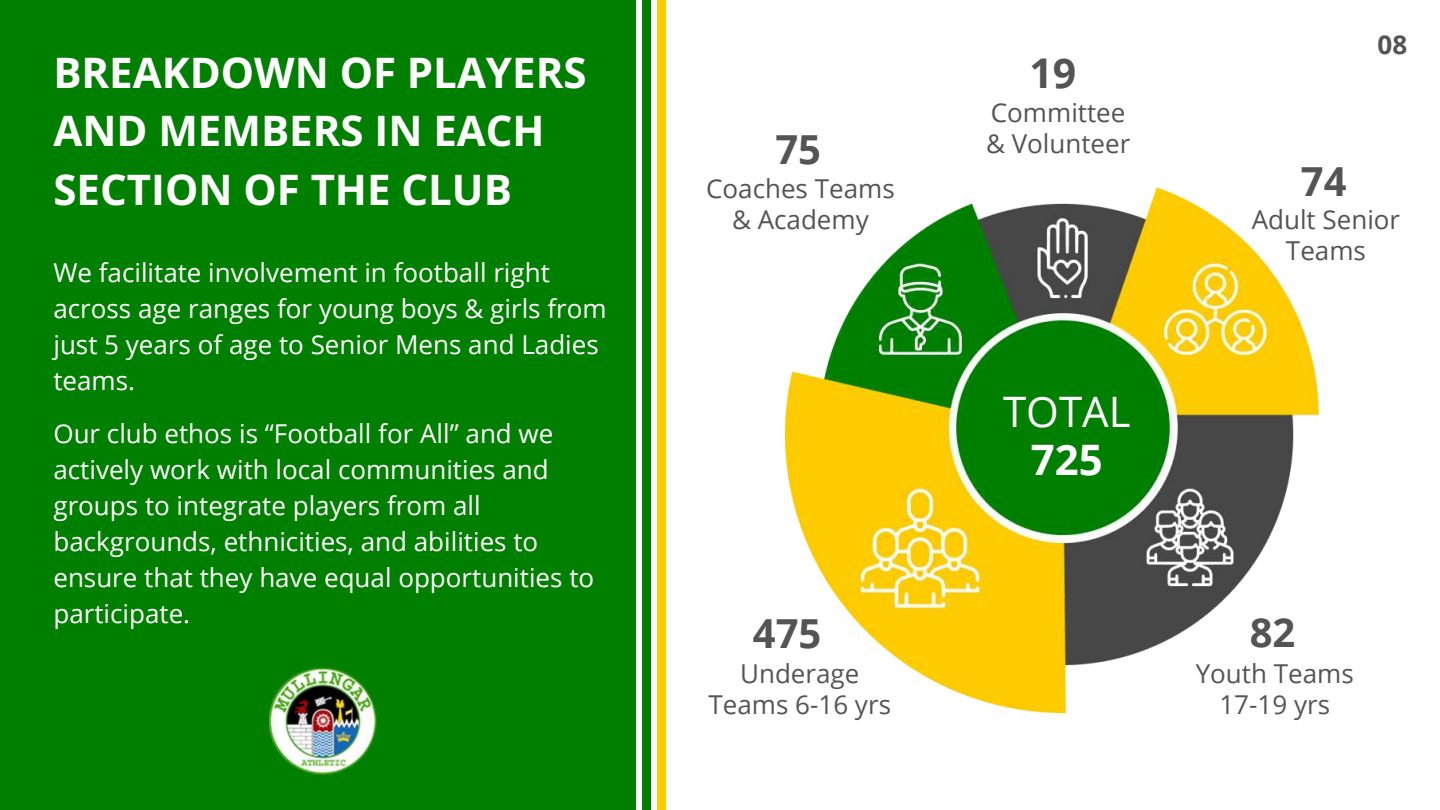
<style>
.page{position:relative;width:1440px;height:810px;background:#fff}
.page>*{position:absolute;margin:0;border:0;box-sizing:border-box;transform-origin:0 0}
.t1{font:700 42px/58.5px "Open Sans";color:#fff}
.t2{font:42px "Open Sans";color:#fff}
.t3{font:700 41px "Open Sans";color:#545454}
.t4{font:700 40px "Open Sans";color:#545454}
.t5{font:26px/36px "Open Sans";color:#fff}
.t6{font:26px/30.8px "Open Sans";color:#545454;text-align:center}
.t7{font:700 26px "Open Sans";color:#545454}
</style>
<div class="page">
<img style="left:0;top:0;width:1067px;height:810px">
<img style="left:269px;top:666px;width:108px;height:110px">
<img style="left:785px;top:157px;width:534px;height:555px">
<h1 class="t1" style="left:53px;top:42px;width:535px">BREAKDOWN OF PLAYERS<br>AND MEMBERS IN EACH<br>SECTION OF THE CLUB</h1>
<p class="t5" style="left:53px;top:254px;width:555px">We facilitate involvement in football right across age ranges for young boys &amp; girls from just 5 years of age to Senior Mens and Ladies teams.</p>
<p class="t5" style="left:53px;top:414px;width:542px">Our club ethos is “Football for All” and we actively work with local communities and groups to integrate players from all backgrounds, ethnicities, and abilities to ensure that they have equal opportunities to participate.</p>
<h3 class="t4" style="left:775px;top:122px;width:47px">75</h3>
<p class="t6" style="left:706px;top:173px;width:190px">Coaches Teams &amp; Academy</p>
<h2 class="t3" style="left:1030px;top:44px;width:48px">19</h2>
<p class="t6" style="left:986px;top:97px;width:146px;text-align:left">Committee &amp; Volunteer</p>
<h1 class="t2" style="left:1003px;top:382px;width:129px">TOTAL</h1>
<h1 class="t1" style="left:1031px;top:430px;width:73px">725</h1>
<p class="t7" style="left:1378px;top:27px;width:31px">08</p>
<h3 class="t4" style="left:1301px;top:153px;width:47px">74</h3>
<p class="t6" style="left:1252px;top:204px;width:150px">Adult Senior<br>Teams</p>
<h3 class="t4" style="left:753px;top:605px;width:70px">475</h3>
<h3 class="t4" style="left:1250px;top:604px;width:47px">82</h3>
<p class="t6" style="left:709px;top:658px;width:184px">Underage<br>Teams 6-16 yrs</p>
<p class="t6" style="left:1196px;top:658px;width:160px">Youth Teams<br>17-19 yrs</p>
</div>
